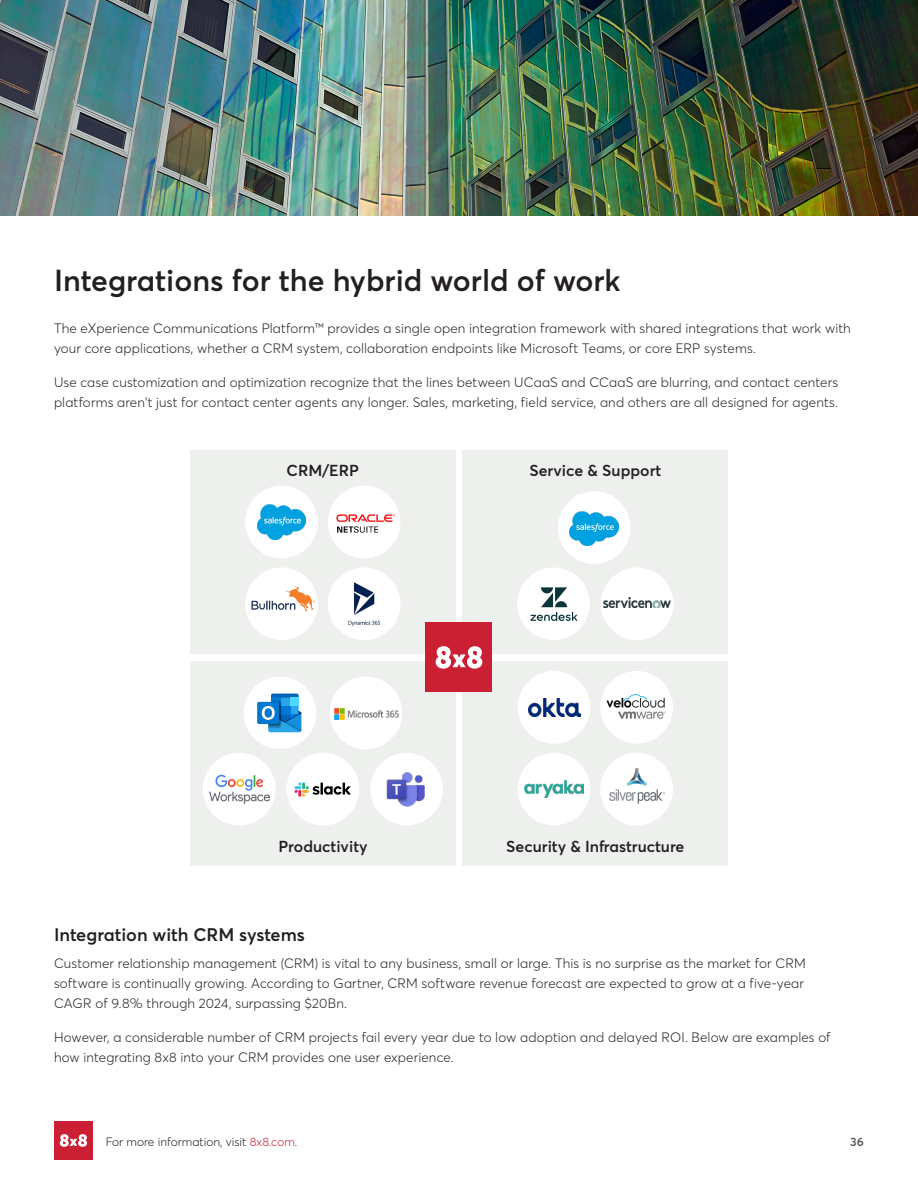
<style>
.page{position:relative;width:918px;height:1188px;background:#fff}
.page>*{position:absolute;margin:0;border:0;box-sizing:border-box;transform-origin:0 0}
.Subhead_Level_1_new{font:600 30px "Averta";color:#231f20}
.Subhead_Level_2{font:600 18px "Averta";color:#231f20}
.t1{font:600 15.75px "Averta";color:#231f20}
.Body{font:300 13.5px/20.2px "Averta";letter-spacing:.01em;color:#231f20}
.t2{font:300 12px "Averta";color:#231f20}
.t3{font:600 12px "Averta";color:#54555a}
.s1{color:#cb2033}
</style>
<div class="page">
<img style="left:0;top:0;width:918px;height:216px">
<div style="left:463px;top:451px;width:265px;height:203px;background:#eef0ed"></div>
<div style="left:190px;top:450px;width:266px;height:204px;background:#eef0ed"></div>
<div style="left:558px;top:491px;width:73px;height:73px;background:#fff;border-radius:50%"></div>
<div style="left:601px;top:567px;width:73px;height:73px;background:#fff;border-radius:50%"></div>
<div style="left:517px;top:567px;width:73px;height:73px;background:#fff;border-radius:50%"></div>
<svg style="left:531px;top:587px;width:47px;height:34px"></svg>
<img style="left:570px;top:511px;width:49px;height:34px">
<img style="left:604px;top:598px;width:67px;height:10px">
<div style="left:245px;top:567px;width:73px;height:73px;background:#fff;border-radius:50%"></div>
<div style="left:245px;top:486px;width:73px;height:72px;background:#fff;border-radius:50%"></div>
<div style="left:328px;top:567px;width:72px;height:73px;background:#fff;border-radius:50%"></div>
<div style="left:328px;top:486px;width:72px;height:72px;background:#fff;border-radius:50%"></div>
<img style="left:251px;top:586px;width:63px;height:25px">
<img style="left:257px;top:505px;width:49px;height:34px">
<img style="left:336px;top:514px;width:59px;height:19px">
<img style="left:348px;top:582px;width:33px;height:45px">
<div style="left:190px;top:661px;width:266px;height:204px;background:#eef0ed"></div>
<div style="left:463px;top:661px;width:265px;height:204px;background:#eef0ed"></div>
<div style="left:330px;top:677px;width:72px;height:72px;background:#fff;border-radius:50%"></div>
<div style="left:244px;top:677px;width:72px;height:72px;background:#fff;border-radius:50%"></div>
<div style="left:287px;top:753px;width:72px;height:72px;background:#fff;border-radius:50%"></div>
<div style="left:203px;top:753px;width:73px;height:72px;background:#fff;border-radius:50%"></div>
<div style="left:370px;top:753px;width:73px;height:72px;background:#fff;border-radius:50%"></div>
<div style="left:600px;top:671px;width:73px;height:73px;background:#fff;border-radius:50%"></div>
<div style="left:600px;top:753px;width:73px;height:72px;background:#fff;border-radius:50%"></div>
<div style="left:518px;top:671px;width:72px;height:73px;background:#fff;border-radius:50%"></div>
<div style="left:518px;top:753px;width:72px;height:72px;background:#fff;border-radius:50%"></div>
<img style="left:525px;top:781px;width:59px;height:17px">
<img style="left:386px;top:772px;width:39px;height:35px">
<img style="left:334px;top:709px;width:65px;height:11px">
<img style="left:528px;top:699px;width:52px;height:17px">
<div style="left:257px;top:702px;width:22px;height:22px;background:#0078d4;border-radius:2px"></div>
<svg style="left:262px;top:694px;width:39px;height:38px"></svg>
<svg style="left:295px;top:782px;width:56px;height:15px"></svg>
<img style="left:606px;top:768px;width:59px;height:36px">
<img style="left:606px;top:694px;width:60px;height:25px">
<img style="left:209px;top:775px;width:60px;height:30px">
<div style="left:426px;top:623px;width:66px;height:69px;background:#cb2033"></div>
<svg style="left:436px;top:646px;width:46px;height:23px"></svg>
<div style="left:54px;top:1121px;width:39px;height:39px;background:#cb2033"></div>
<svg style="left:60px;top:1134px;width:27px;height:13px"></svg>
<p class="Subhead_Level_1_new" style="left:54px;top:260px;width:568px">Integrations for the hybrid world of work</p>
<p class="Body" style="left:54px;top:318px;width:798px">The eXperience Communications Platform™ provides a single open integration framework with shared integrations that work with your core applications, whether a CRM system, collaboration endpoints like Microsoft Teams, or core ERP systems.</p>
<p class="Body" style="left:54px;top:372px;width:786px">Use case customization and optimization recognize that the lines between UCaaS and CCaaS are blurring, and contact centers platforms aren’t just for contact center agents any longer. Sales, marketing, field service, and others are all designed for agents.</p>
<p class="t1" style="left:287px;top:459px;width:74px">CRM/ERP</p>
<p class="t1" style="left:529px;top:459px;width:133px">Service &amp; Support</p>
<p class="t1" style="left:278px;top:835px;width:91px">Productivity</p>
<p class="t1" style="left:506px;top:835px;width:180px">Security &amp; Infrastructure</p>
<p class="Subhead_Level_2" style="left:54px;top:922px;width:252px">Integration with CRM systems</p>
<p class="Body" style="left:54px;top:952px;width:753px">Customer relationship management (CRM) is vital to any business, small or large. This is no surprise as the market for CRM software is continually growing. According to Gartner, CRM software revenue forecast are expected to grow at a five-year<br>CAGR of 9.8% through 2024, surpassing $20Bn.</p>
<p class="Body" style="left:54px;top:1027px;width:778px">However, a considerable number of CRM projects fail every year due to low adoption and delayed ROI. Below are examples of how integrating 8x8 into your CRM provides one user experience.</p>
<p class="t2" style="left:106px;top:1133px;width:193px">For more information, visit <span class="s1">8x8.com</span>.</p>
<p class="t3" style="left:850px;top:1133px;width:15px">36</p>
</div>
